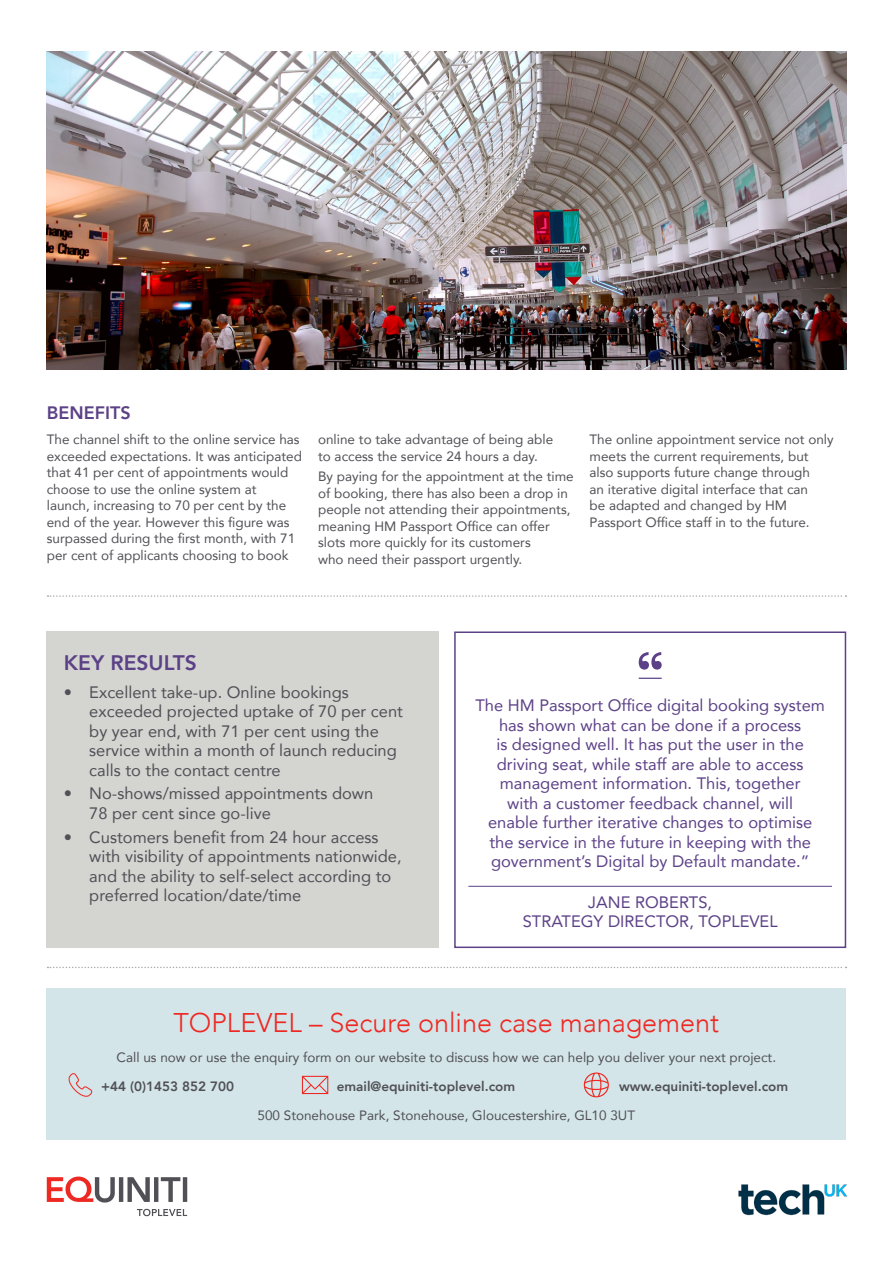
<style>
.page{position:relative;width:893px;height:1263px;background:#fff}
.page>*{position:absolute;margin:0;border:0;box-sizing:border-box;transform-origin:0 0}
.Body_Copy_-_9_11pt{font:300 27px "Avenir";color:#ee2823}
.BLUE_Body_Copy_Heade{font:800 21px "Avenir";color:#5c4187}
.BLUE_Body_Copy_Heade-2{font:800 18px "Avenir";color:#5c4187}
.Body_Copy_-_9_11pt-2{font:16.5px/19.5px "Avenir";color:#505056}
.RED_Opening_Para_-_1{font:16.5px/19.5px "Avenir";color:#5c4187;text-align:center}
.Paragraph_Style_1{font:16.5px/19.5px "Avenir";color:#5c4187;text-align:center}
.Body_Copy_-_9_11pt-3{font:13.5px/16.5px "Avenir";color:#505056}
.Body_Copy_Bold_-_9_1{font:800 13.5px "Avenir";color:#505056}
</style>
<div class="page">
<div style="left:47px;top:631px;width:392px;height:317px;background:#d4d5d1"></div>
<svg style="left:48px;top:595px;width:798px;height:2px"></svg>
<svg style="left:48px;top:967px;width:798px;height:1px"></svg>
<svg style="left:47px;top:1176px;width:140px;height:26px"></svg>
<svg style="left:137px;top:1209px;width:50px;height:7px"></svg>
<img style="left:738px;top:1184px;width:110px;height:32px">
<hr style="left:468px;top:886px;width:364px;height:1px;background:#5c4187">
<svg style="left:639px;top:652px;width:23px;height:27px"></svg>
<div style="left:454px;top:631px;width:392px;height:317px;border:2px solid #5c4187"></div>
<img style="left:47px;top:51px;width:799px;height:319px">
<div style="left:47px;top:988px;width:799px;height:152px;background:#d3e5e8"></div>
<svg style="left:302px;top:1076px;width:26px;height:18px"></svg>
<svg style="left:68px;top:1073px;width:24px;height:24px"></svg>
<svg style="left:584px;top:1072px;width:25px;height:25px"></svg>
<p class="BLUE_Body_Copy_Heade-2" style="left:47px;top:399px;width:85px">BENEFITS</p>
<p class="Body_Copy_-_9_11pt-3" style="left:47px;top:431px;width:257px">The channel shift to the online service has exceeded expectations. It was anticipated that 41 per cent of appointments would choose to use the online system at launch, increasing to 70 per cent by the end of the year. However this figure was surpassed during the first month, with 71 per cent of applicants choosing to book</p>
<p class="Body_Copy_-_9_11pt-3" style="left:318px;top:431px;width:237px">online to take advantage of being able to access the service 24 hours a day.</p>
<p class="Body_Copy_-_9_11pt-3" style="left:318px;top:468px;width:257px">By paying for the appointment at the time of booking, there has also been a drop in people not attending their appointments, meaning HM Passport Office can offer slots more quickly for its customers<br>who need their passport urgently.</p>
<p class="Body_Copy_-_9_11pt-3" style="left:589px;top:431px;width:246px">The online appointment service not only meets the current requirements, but also supports future change through<br>an iterative digital interface that can<br>be adapted and changed by HM Passport Office staff in to the future.</p>
<p class="BLUE_Body_Copy_Heade" style="left:64px;top:646px;width:135px">KEY RESULTS</p>
<p class="Body_Copy_-_9_11pt-2" style="left:89px;top:681px;width:315px;text-indent:-26px">• Excellent take-up. Online bookings exceeded projected uptake of 70 per cent by year end, with 71 per cent using the service within a month of launch reducing calls to the contact centre</p>
<p class="Body_Copy_-_9_11pt-2" style="left:89px;top:783px;width:285px;text-indent:-26px">• No-shows/missed appointments down<br>78 per cent since go-live</p>
<p class="Body_Copy_-_9_11pt-2" style="left:89px;top:826px;width:314px;text-indent:-26px">• Customers benefit from 24 hour access with visibility of appointments nationwide, and the ability to self-select according to preferred location/date/time</p>
<p class="RED_Opening_Para_-_1" style="left:475px;top:695px;width:351px">The HM Passport Office digital booking system has shown what can be done if a process<br>is designed well. It has put the user in the driving seat, while staff are able to access management information. This, together<br>with a customer feedback channel, will<br>enable further iterative changes to optimise the service in the future in keeping with the government’s Digital by Default mandate.”</p>
<p class="Paragraph_Style_1" style="left:523px;top:892px;width:256px">JANE ROBERTS,<br>STRATEGY DIRECTOR, TOPLEVEL</p>
<p class="Body_Copy_-_9_11pt" style="left:173px;top:1007px;width:547px">TOPLEVEL – Secure online case management</p>
<p class="Body_Copy_-_9_11pt-3" style="left:117px;top:1048px;width:661px">Call us now or use the enquiry form on our website to discuss how we can help you deliver your next project.</p>
<p class="Body_Copy_Bold_-_9_1" style="left:101px;top:1076px;width:134px">+44 (0)1453 852 700</p>
<p class="Body_Copy_Bold_-_9_1" style="left:337px;top:1076px;width:180px">email@equiniti-toplevel.com</p>
<p class="Body_Copy_Bold_-_9_1" style="left:619px;top:1076px;width:171px">www.equiniti-toplevel.com</p>
<p class="Body_Copy_-_9_11pt-3" style="left:258px;top:1107px;width:379px">500 Stonehouse Park, Stonehouse, Gloucestershire, GL10 3UT</p>
</div>
